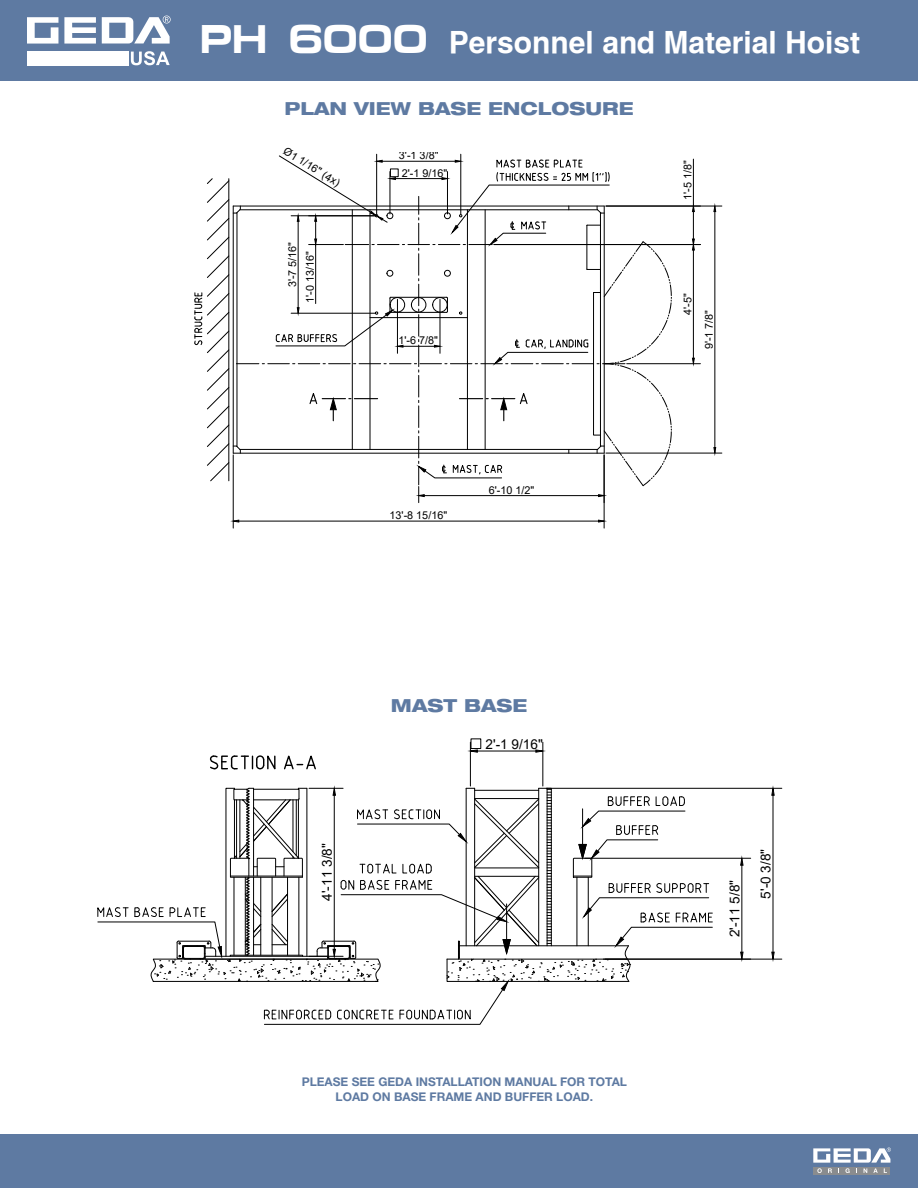
<style>
.page{position:relative;width:918px;height:1188px;background:#fff}
.page>*{position:absolute;margin:0;border:0;box-sizing:border-box;transform-origin:0 0}
.t1{font:700 30px "Helvetica";color:#fff}
.t2{font:800 expanded 18px "Helvetica Neue LT Std";color:#5e7aa2}
.t3{font:13.65px "Arial";color:#000}
.t4{font:700 12px/14.4px "Helvetica Neue LT Std";color:#5e7aa2;text-align:center}
.t5{font:10.8px "Arial";color:#000}
.s1{font-family:"Micro Extend FLF";font-size:40.5px}
</style>
<div class="page">
<div style="left:0;top:0;width:918px;height:81px;background:#5e7aa2"></div>
<div style="left:0;top:1134px;width:918px;height:54px;background:#5e7aa2"></div>
<svg style="left:27px;top:17px;width:31px;height:27px"></svg>
<svg style="left:64px;top:17px;width:32px;height:27px"></svg>
<svg style="left:102px;top:16px;width:69px;height:28px"></svg>
<div style="left:27px;top:51px;width:102px;height:14px;background:#fff"></div>
<svg style="left:131px;top:51px;width:39px;height:14px"></svg>
<div style="left:813px;top:1167px;width:77px;height:7px;background:#8a8c8e"></div>
<svg style="left:813px;top:1147px;width:78px;height:26px"></svg>
<hr style="left:605px;top:959px;width:177px;height:1px;background:#000">
<hr style="left:546px;top:788px;width:236px;height:1px;background:#000">
<hr style="left:773px;top:795px;width:1px;height:157px;background:#000">
<svg style="left:771px;top:951px;width:4px;height:9px"></svg>
<svg style="left:771px;top:788px;width:4px;height:8px"></svg>
<svg style="left:209px;top:755px;width:67px;height:15px"></svg>
<svg style="left:284px;top:755px;width:32px;height:15px"></svg>
<hr style="left:585px;top:858px;width:166px;height:1px;background:#000">
<hr style="left:742px;top:865px;width:1px;height:87px;background:#000">
<svg style="left:740px;top:951px;width:4px;height:9px"></svg>
<svg style="left:740px;top:858px;width:4px;height:8px"></svg>
<hr style="left:542px;top:742px;width:1px;height:44px;background:#000">
<hr style="left:470px;top:742px;width:1px;height:44px;background:#000">
<hr style="left:477px;top:751px;width:59px;height:1px;background:#000">
<svg style="left:535px;top:749px;width:9px;height:4px"></svg>
<svg style="left:470px;top:749px;width:8px;height:4px"></svg>
<div style="left:471px;top:739px;width:10px;height:10px;border:1px solid #000"></div>
<svg style="left:97px;top:787px;width:616px;height:238px"></svg>
<svg style="left:230px;top:153px;width:493px;height:376px"></svg>
<hr style="left:376px;top:154px;width:1px;height:60px;background:#000">
<hr style="left:461px;top:154px;width:1px;height:60px;background:#000">
<hr style="left:604px;top:455px;width:1px;height:73px;background:#000">
<hr style="left:233px;top:455px;width:1px;height:73px;background:#000">
<hr style="left:239px;top:521px;width:360px;height:1px;background:#000">
<svg style="left:598px;top:519px;width:7px;height:4px"></svg>
<svg style="left:232px;top:519px;width:8px;height:4px"></svg>
<hr style="left:606px;top:206px;width:116px;height:1px;background:#000">
<hr style="left:606px;top:453px;width:116px;height:1px;background:#000">
<hr style="left:715px;top:212px;width:1px;height:236px;background:#000">
<svg style="left:713px;top:205px;width:3px;height:7px"></svg>
<svg style="left:713px;top:447px;width:3px;height:7px"></svg>
<hr style="left:627px;top:363px;width:73px;height:1px;background:#000">
<hr style="left:693px;top:250px;width:1px;height:108px;background:#000">
<svg style="left:692px;top:357px;width:3px;height:7px"></svg>
<hr style="left:494px;top:244px;width:206px;height:1px;background:#000">
<hr style="left:693px;top:159px;width:1px;height:47px;background:#000">
<svg style="left:692px;top:205px;width:3px;height:46px"></svg>
<svg style="left:194px;top:155px;width:478px;height:348px"></svg>
<h1 class="t1" style="left:200px;top:22px;width:662px"><span class="s1">PH 6000</span> Personnel and Material Hoist</h1>
<h2 class="t2" style="left:285px;top:97px;width:350px">PLAN VIEW BASE ENCLOSURE</h2>
<p class="t5" style="left:289px;top:143px;width:65px;rotate:32deg">Ø1 1/16" (4x)</p>
<p class="t5" style="left:285px;top:287px;width:47px;rotate:-90deg">3'-7 5/16"</p>
<p class="t5" style="left:303px;top:303px;width:53px;rotate:-90deg">1'-0 13/16"</p>
<p class="t5" style="left:399px;top:148px;width:41px">3'-1 3/8"</p>
<p class="t5" style="left:402px;top:165px;width:47px">2'-1 9/16"</p>
<p class="t5" style="left:399px;top:333px;width:41px">1'-6 7/8"</p>
<p class="t5" style="left:680px;top:200px;width:41px;rotate:-90deg">1'-5 1/8"</p>
<p class="t5" style="left:680px;top:315px;width:23px;rotate:-90deg">4'-5"</p>
<p class="t3" style="left:698px;top:326px;width:29px;rotate:-90deg">4'-5"</p>
<p class="t5" style="left:702px;top:349px;width:41px;rotate:-90deg">9'-1 7/8"</p>
<p class="t5" style="left:390px;top:508px;width:59px">13'-8 15/16"</p>
<p class="t5" style="left:489px;top:483px;width:47px">6'-10 1/2"</p>
<h2 class="t2" style="left:391px;top:694px;width:138px">MAST BASE</h2>
<p class="t3" style="left:318px;top:901px;width:59px;rotate:-90deg">4'-11 3/8"</p>
<p class="t3" style="left:486px;top:734px;width:59px">2'-1 9/16"</p>
<p class="t4" style="left:302px;top:1074px;width:327px">PLEASE SEE GEDA INSTALLATION MANUAL FOR TOTAL<br>LOAD ON BASE FRAME AND BUFFER LOAD.</p>
<p class="t3" style="left:725px;top:937px;width:59px;rotate:-90deg">2'-11 5/8"</p>
<p class="t3" style="left:756px;top:899px;width:51px;rotate:-90deg">5'-0 3/8"</p>
</div>
